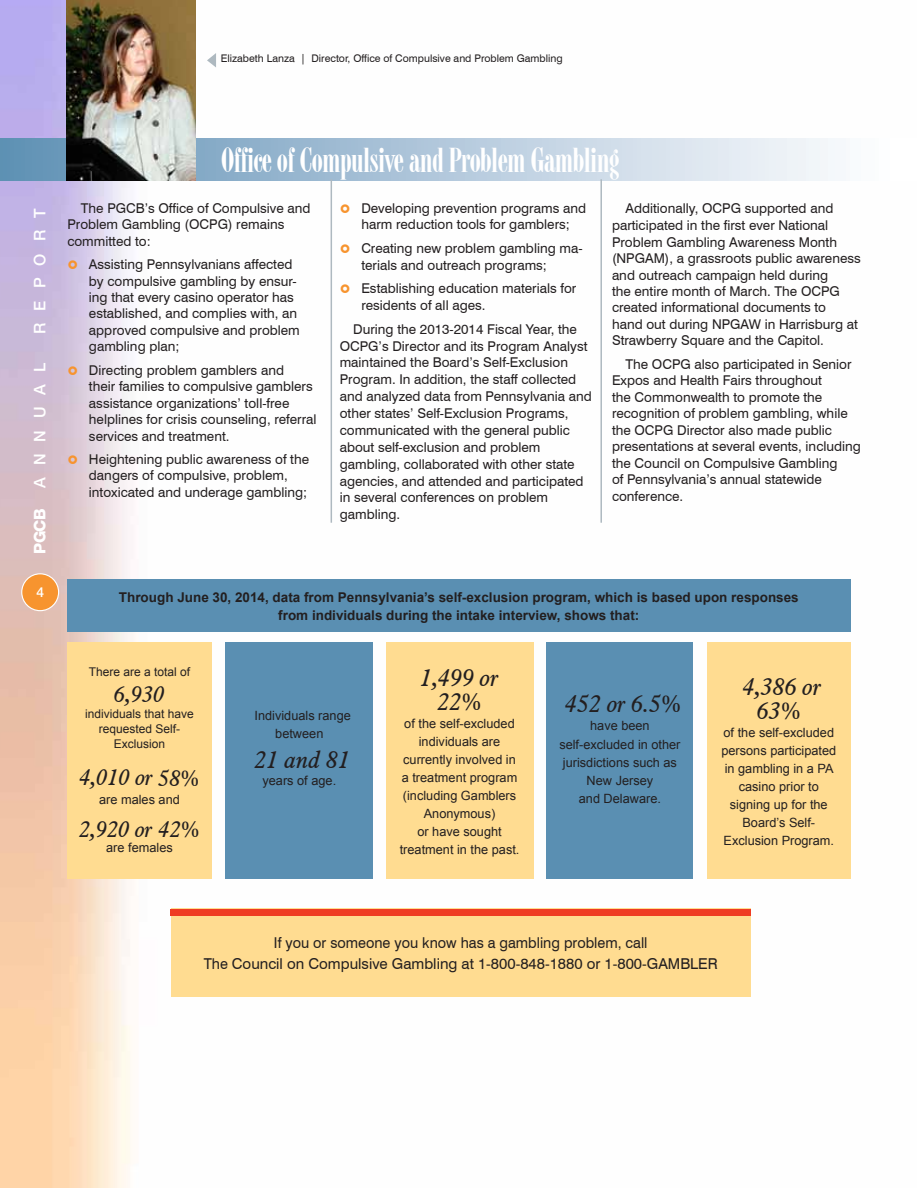
<style>
.page{position:relative;width:918px;height:1188px;background:#fff}
.page>*{position:absolute;margin:0;border:0;box-sizing:border-box;transform-origin:0 0}
.t1{font:33px "Modern 735 BT Roman A";letter-spacing:-.02em;color:#fff}
.t2{font:italic 24px/24px "Aldine 721 BT";color:#231f20;text-align:center}
.t3{font:italic 22.5px "Aldine 721 BT";color:#231f20}
.t4{font:500 16.05px "Helvetica Neue";color:#fff}
.t5{font:800 16.05px "Helvetica Neue";color:#fff}
.t6{font:15px/21px "Swiss 721 BT";color:#231f20;text-align:center;scale:.96 1}
.t7{font:500 13.8px "Helvetica Neue";color:#fff}
.t8{font:13.5px/16.5px "Swiss 721 BT";color:#231f20}
.t9{font:700 13.5px/18px "Arial";color:#231f20;text-align:center}
.t10{font:12.75px/18px "Arial";color:#231f20;text-align:center}
.t11{font:12px/15px "Arial";color:#231f20;text-align:center}
.t12{font:10.5px "Swiss 721 BT";color:#231f20}
</style>
<div class="page">
<img style="left:0;top:0;width:851px;height:1188px">
<div style="left:22px;top:574px;width:37px;height:37px;background:#f7942f;border-radius:50%"></div>
<div style="left:21px;top:573px;width:38px;height:38px;border:1px solid #fff;border-radius:50%"></div>
<div style="left:67px;top:643px;width:145px;height:236px;background:#ffdc91"></div>
<div style="left:226px;top:643px;width:147px;height:236px;background:#5a8fb2"></div>
<div style="left:386px;top:643px;width:147px;height:236px;background:#ffdc91"></div>
<div style="left:547px;top:643px;width:146px;height:236px;background:#5a8fb2"></div>
<div style="left:707px;top:643px;width:143px;height:236px;background:#ffdc91"></div>
<div style="left:67px;top:579px;width:783px;height:52px;background:#5a8fb2"></div>
<div style="left:171px;top:909px;width:580px;height:88px;background:#ffdc91"></div>
<div style="left:171px;top:909px;width:580px;height:7px;background:#ef3c23"></div>
<svg style="left:0;top:138px;width:851px;height:43px;background:#b6cbdd"></svg>
<svg style="left:207px;top:53px;width:9px;height:15px"></svg>
<img style="left:67px;top:0;width:128px;height:180px">
<hr style="left:331px;top:179px;width:1px;height:344px;background:#aeb9c0">
<hr style="left:600px;top:179px;width:2px;height:344px;background:#aeb9c0">
<svg style="left:68px;top:260px;width:9px;height:9px"></svg>
<svg style="left:68px;top:366px;width:9px;height:9px"></svg>
<svg style="left:68px;top:455px;width:9px;height:9px"></svg>
<svg style="left:341px;top:204px;width:8px;height:9px"></svg>
<svg style="left:341px;top:244px;width:8px;height:9px"></svg>
<svg style="left:341px;top:284px;width:8px;height:9px"></svg>
<p class="t12" style="left:221px;top:52px;width:343px">Elizabeth Lanza | Director, Office of Compulsive and Problem Gambling</p>
<p class="t4" style="left:30px;top:334px;width:125px;rotate:-90deg">R eport</p>
<p class="t4" style="left:30px;top:488px;width:126px;rotate:-90deg">A nnual</p>
<p class="t5" style="left:30px;top:554px;width:46px;rotate:-90deg">PGCB</p>
<p class="t7" style="left:36px;top:584px;width:9px">4</p>
<h1 class="t1" style="left:221px;top:141px;width:400px">Office of Compulsive and Problem Gambling</h1>
<p class="t8" style="left:67px;top:200px;width:245px;text-indent:14px">The PGCB’s Office of Compulsive and<br>Problem Gambling (OCPG) remains committed to:</p>
<p class="t8" style="left:89px;top:256px;width:212px">Assisting Pennsylvanians affected by compulsive gambling by ensur&shy;ing that every casino operator has established, and complies with, an approved compulsive and problem gambling plan;</p>
<p class="t8" style="left:89px;top:362px;width:229px">Directing problem gamblers and<br>their families to compulsive gamblers assistance organizations’ toll-free helplines for crisis counseling, referral services and treatment.</p>
<p class="t8" style="left:89px;top:451px;width:222px">Heightening public awareness of the dangers of compulsive, problem, intoxicated and underage gambling;</p>
<p class="t8" style="left:361px;top:200px;width:226px">Developing prevention programs and harm reduction tools for gamblers;</p>
<p class="t8" style="left:361px;top:240px;width:223px">Creating new problem gambling ma&shy;terials and outreach programs;</p>
<p class="t8" style="left:361px;top:280px;width:217px">Establishing education materials for residents of all ages.</p>
<p class="t8" style="left:340px;top:320px;width:253px;text-indent:14px">During the 2013-2014 Fiscal Year, the OCPG’s Director and its Program Analyst maintained the Board’s Self-Exclusion Program. In addition, the staff collected and analyzed data from Pennsylvania and other states’ Self-Exclusion Programs, communicated with the general public about self-exclusion and problem gambling, collaborated with other state agencies, and attended and participated in several conferences on problem gambling.</p>
<p class="t8" style="left:612px;top:200px;width:250px;text-indent:14px">Additionally, OCPG supported and participated in the first ever National Problem Gambling Awareness Month (NPGAM), a grassroots public awareness and outreach campaign held during<br>the entire month of March. The OCPG created informational documents to<br>hand out during NPGAW in Harrisburg at Strawberry Square and the Capitol.</p>
<p class="t8" style="left:612px;top:356px;width:250px;text-indent:14px">The OCPG also participated in Senior Expos and Health Fairs throughout<br>the Commonwealth to promote the recognition of problem gambling, while the OCPG Director also made public presentations at several events, including the Council on Compulsive Gambling<br>of Pennsylvania’s annual statewide conference.</p>
<p class="t9" style="left:119px;top:589px;width:681px">Through June 30, 2014, data from Pennsylvania’s self-exclusion program, which is based upon responses from individuals during the intake interview, shows that:</p>
<p class="t11" style="left:89px;top:665px;width:103px">There are a total of</p>
<h3 class="t3" style="left:114px;top:680px;width:52px">6,930</h3>
<p class="t11" style="left:85px;top:707px;width:110px">individuals that have requested Self-<br>Exclusion</p>
<h3 class="t3" style="left:80px;top:763px;width:121px">4,010 or 58%</h3>
<p class="t10" style="left:99px;top:790px;width:82px">are males and</p>
<h3 class="t3" style="left:79px;top:816px;width:122px">2,920 or 42%</h3>
<p class="t10" style="left:106px;top:839px;width:68px">are females</p>
<p class="t10" style="left:255px;top:706px;width:98px">Individuals range between</p>
<h2 class="t2" style="left:255px;top:748px;width:97px">21 and 81</h2>
<p class="t10" style="left:263px;top:772px;width:75px">years of age.</p>
<h2 class="t2" style="left:421px;top:665px;width:80px">1,499 or<br>22%</h2>
<p class="t10" style="left:400px;top:715px;width:121px">of the self-excluded individuals are currently involved in a treatment program (including Gamblers<br>Anonymous)<br>or have sought treatment in the past.</p>
<h2 class="t2" style="left:566px;top:692px;width:117px">452 or 6.5%</h2>
<p class="t10" style="left:559px;top:717px;width:123px">have been self-excluded in other jurisdictions such as<br>New Jersey<br>and Delaware.</p>
<h2 class="t2" style="left:743px;top:674px;width:80px">4,386 or<br>63%</h2>
<p class="t10" style="left:721px;top:724px;width:116px">of the self-excluded persons participated in gambling in a PA casino prior to signing up for the<br>Board’s Self-<br>Exclusion Program.</p>
<p class="t6" style="left:204px;top:932px;width:537px">If you or someone you know has a gambling problem, call<br>The Council on Compulsive Gambling at 1-800-848-1880 or 1-800-GAMBLER</p>
</div>
